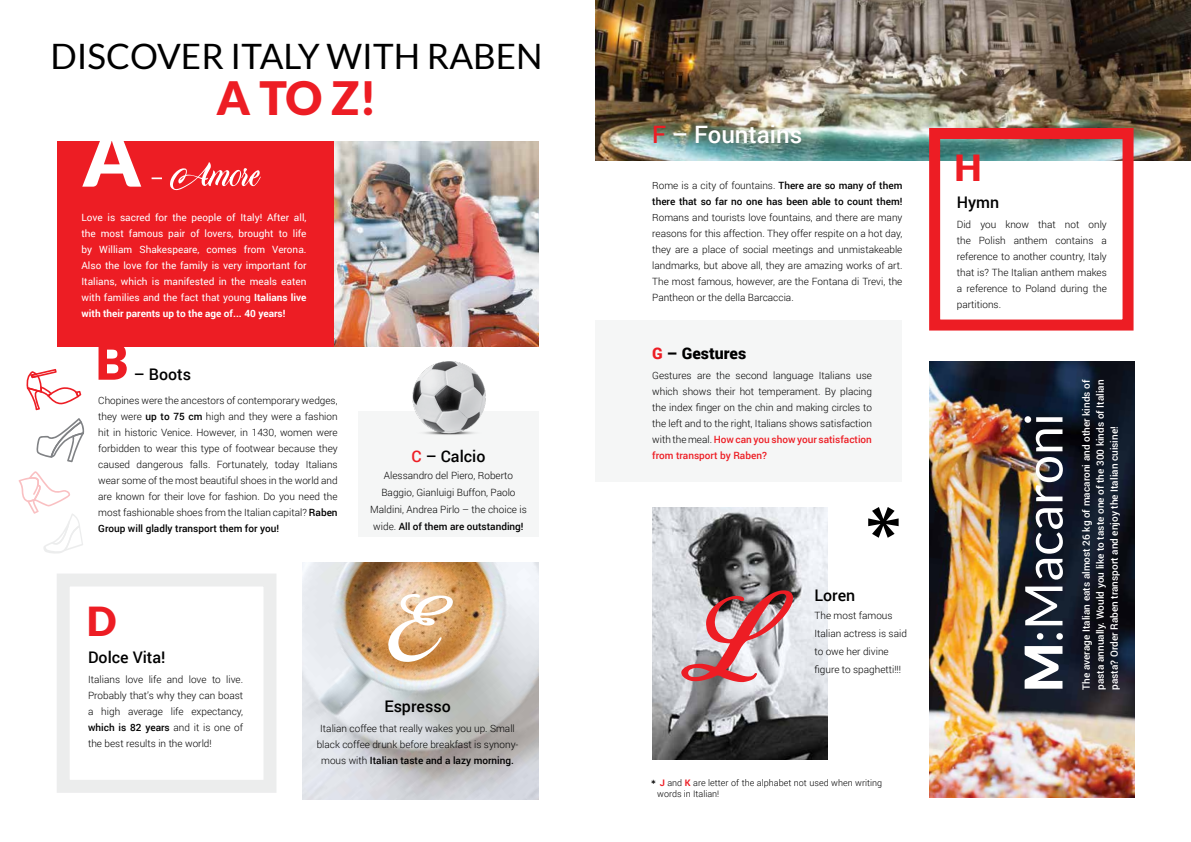
<style>
.page{position:relative;width:1191px;height:842px;background:#fff}
.page>*{position:absolute;margin:0;border:0;box-sizing:border-box;transform-origin:0 0}
.t1{font:700 108px "Myriad Arabic";color:#000}
.t2{font:900 80px "Lato";color:#fff}
.t3{font:52px "Lato";color:#fff}
.t4{font:900 50px "Lato";color:#ed1d24}
.t5{font:900 46px "Lato";color:#ed1d24}
.t6{font:900 40px "Lato";color:#ed1d24}
.t7{font:900 36px "Lato";color:#ed1d24}
.t8{font:35px "Lato";color:#000}
.t9{font:500 24px "Roboto";color:#fff}
.t10{font:500 16px "Roboto";color:#000}
.t11{font:900 16px "Roboto";color:#000}
.t12{font:700 12px "Lato";color:#000}
.t13{font:300 10px/16px "Roboto";color:#000;text-align:justify}
.t14{font:10px/16px "Roboto";color:#fff;text-align:justify}
.t15{font:500 10px/14px "Roboto";color:#fff;text-align:justify}
.t16{font:500 10px/16px "Roboto";color:#000}
.t17{font:300 9px/11px "Roboto";color:#000}
.s1{font-weight:700}
.s2{font-weight:500}
.s3{color:#ed1d24}
.s4{font-weight:300}
.s5{font-weight:500;color:#ed1d24}
.s6{font-weight:700;color:#ed1d24}
.s7{font-weight:900}
</style>
<div class="page">
<img style="left:929px;top:361px;width:205px;height:436px">
<img style="left:303px;top:562px;width:236px;height:237px">
<div style="left:358px;top:412px;width:181px;height:125px;background:#f5f6f6"></div>
<div style="left:595px;top:320px;width:307px;height:162px;background:#f5f6f6"></div>
<img style="left:595px;top:0;width:596px;height:160px">
<img style="left:652px;top:507px;width:176px;height:252px">
<div style="left:57px;top:141px;width:277px;height:205px;background:#ed1d24"></div>
<svg style="left:152px;top:162px;width:109px;height:28px"></svg>
<div style="left:57px;top:573px;width:219px;height:220px;border:13px solid #d1d3d4"></div>
<svg style="left:26px;top:369px;width:55px;height:41px"></svg>
<svg style="left:36px;top:418px;width:48px;height:44px"></svg>
<svg style="left:19px;top:471px;width:64px;height:83px"></svg>
<img style="left:334px;top:141px;width:205px;height:205px">
<svg style="left:388px;top:594px;width:65px;height:68px"></svg>
<div style="left:929px;top:128px;width:204px;height:203px;border:11px solid #ed1d24"></div>
<svg style="left:681px;top:590px;width:112px;height:92px;background:#c7969b"></svg>
<img style="left:412px;top:361px;width:74px;height:74px">
<h3 class="t8" style="left:50px;top:36px;width:494px">DISCOVER ITALY WITH RABEN</h3>
<h3 class="t5" style="left:217px;top:71px;width:161px">A TO Z!</h3>
<h2 class="t2" style="left:82px;top:110px;width:60px">A</h2>
<p class="t14" style="left:81px;top:209px;width:226px">Love is sacred for the people of Italy! After all, the most famous pair of lovers, brought to life by William Shakespeare, comes from Verona.<br>Also the love for the family is very important for Italians, which is manifested in the meals eaten with families and the fact that young <span class="s1">Italians live with their parents up to the age of... 40 years!</span></p>
<h3 class="t4" style="left:95px;top:332px;width:34px">B</h3>
<h3 class="t10" style="left:134px;top:363px;width:59px">– Boots</h3>
<p class="t13" style="left:98px;top:392px;width:241px">Chopines were the ancestors of contemporary wedges, they were <span class="s2">up to 75 cm</span> high and they were a fashion hit in historic Venice. However, in 1430, women were forbidden to wear this type of footwear because they caused dangerous falls. Fortunately, today Italians wear some of the most beautiful shoes in the world and are known for their love for fashion. Do you need the most fashionable shoes from the Italian capital? <span class="s2">Raben Group will gladly transport them for you!</span></p>
<h3 class="t6" style="left:87px;top:598px;width:31px">D</h3>
<h3 class="t10" style="left:411px;top:445px;width:75px"><span class="s3">C</span> – Calcio</h3>
<p class="t13" style="left:370px;top:466px;width:158px;line-height:17px;text-align:center">Alessandro del Piero, Roberto Baggio, Gianluigi Buffon, Paolo Maldini, Andrea Pirlo – the choice is wide. <span class="s2">All of them are outstanding!</span></p>
<h3 class="t10" style="left:88px;top:646px;width:79px">Dolce Vita!</h3>
<p class="t13" style="left:88px;top:671px;width:157px">Italians love life and love to live.<br>Probably that’s why they can boast a high average life expectancy, <span class="s2">which is 82 years</span> and it is one of the best results in the world!</p>
<h3 class="t10" style="left:384px;top:694px;width:68px">Espresso</h3>
<p class="t13" style="left:317px;top:720px;width:203px;text-align:center">Italian coffee that really wakes you up. Small black coffee drunk before breakfast is synony&shy;mous with <span class="s2">Italian taste and a lazy morning.</span></p>
<h3 class="t9" style="left:652px;top:117px;width:151px"><span class="s3">F</span> – Fountains</h3>
<p class="t16" style="left:652px;top:177px;width:252px"><span class="s4">Rome is a city of fountains.</span> There are so many of them there that so far no one has been able to count them!</p>
<p class="t13" style="left:652px;top:209px;width:252px">Romans and tourists love fountains, and there are many reasons for this affection. They offer respite on a hot day, they are a place of social meetings and unmistakeable landmarks, but above all, they are amazing works of art.<br>The most famous, however, are the Fontana di Trevi, the Pantheon or the della Barcaccia.</p>
<h3 class="t11" style="left:652px;top:342px;width:96px"><span class="s3">G</span> – Gestures</h3>
<p class="t13" style="left:652px;top:367px;width:221px">Gestures are the second language Italians use which shows their hot temperament. By placing the index finger on the chin and making circles to the left and to the right, Italians shows satisfaction with the meal. <span class="s5">How can you show your satisfaction from transport by Raben?</span></p>
<h1 class="t1" style="left:866px;top:459px;width:36px">*</h1>
<h3 class="t10" style="left:814px;top:584px;width:42px">Loren</h3>
<p class="t13" style="left:814px;top:606px;width:94px;line-height:18px;text-align:left">The most famous<br>Italian actress is said to owe her divine figure to spaghetti!!!</p>
<p class="t17" style="left:657px;top:777px;width:226px"><span class="s6">J</span> and <span class="s6">K</span> are letter of the alphabet not used when writing words in Italian!</p>
<p class="t12" style="left:651px;top:777px;width:6px">*</p>
<h3 class="t7" style="left:954px;top:147px;width:29px">H</h3>
<h3 class="t10" style="left:956px;top:191px;width:44px">Hymn</h3>
<p class="t13" style="left:956px;top:216px;width:152px">Did you know that not only the Polish anthem contains a reference to another country, Italy that is? The Italian anthem makes a reference to Poland during the partitions.</p>
<h3 class="t3" style="left:1014px;top:692px;width:280px;rotate:-90deg"><span class="s7">M</span>:Macaroni</h3>
<p class="t15" style="left:1078px;top:690px;width:312px;rotate:-90deg">The average Italian eats almost 26 kg of macaroni and other kinds of pasta annually. Would you like to taste one of the 300 kinds of Italian pasta? Order Raben transport and enjoy the Italian cuisine!</p>
</div>
